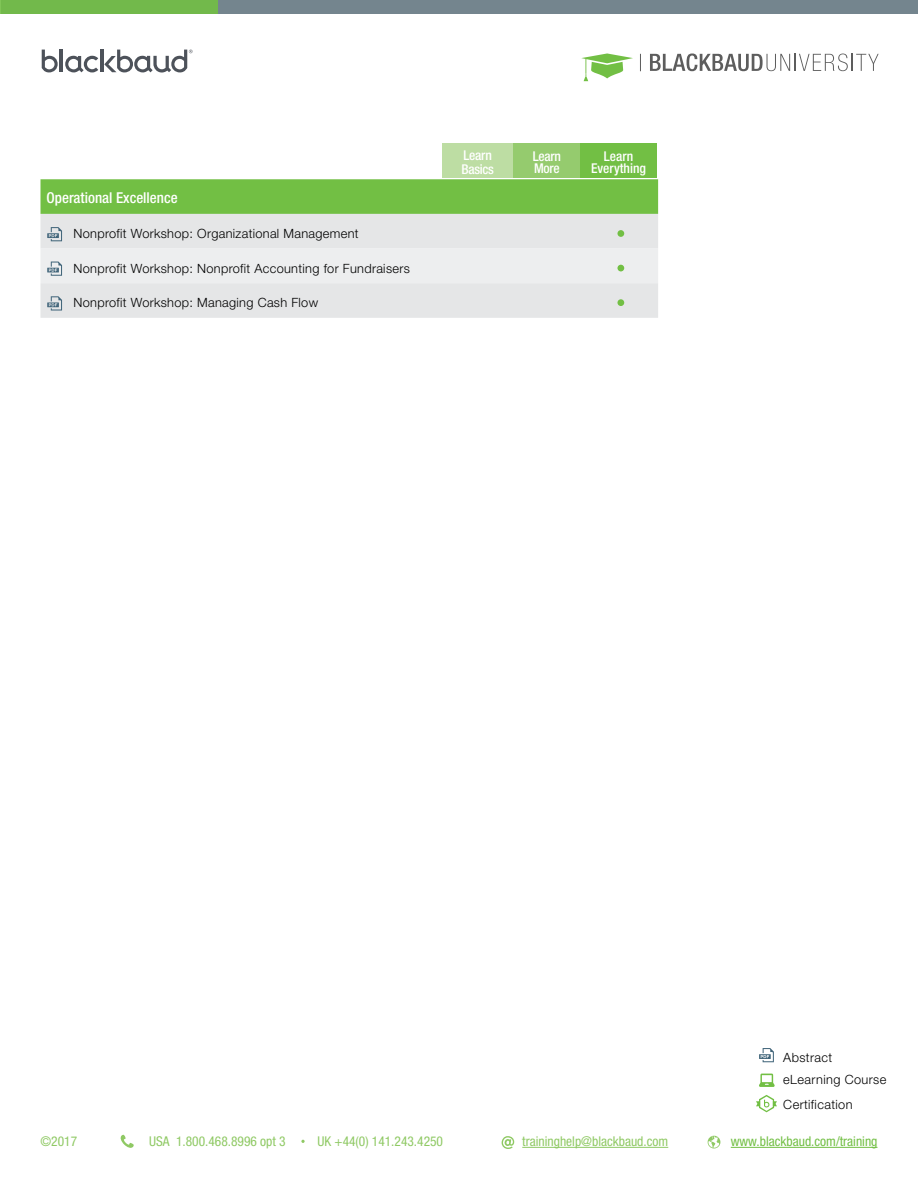
<style>
.page{position:relative;width:918px;height:1188px;background:#fff}
.page>*{position:absolute;margin:0;border:0;box-sizing:border-box;transform-origin:0 0}
.t1{font:500 condensed 15px "Helvetica Neue LT Std";color:#fff}
.t2{font:condensed 13.5px "Helvetica Neue LT Std";color:#8fc964}
.t3{font:500 condensed 13.5px/12px "Helvetica Neue LT Std";letter-spacing:-.01em;color:#fff}
.t4{font:condensed 13.5px "Helvetica Neue LT Std";color:#72bf44}
.t5{font:300 12.75px "Helvetica Neue LT Std";letter-spacing:.025em;color:#000}
</style>
<div class="page">
<svg style="left:42px;top:50px;width:16px;height:22px"></svg>
<hr style="left:60px;top:50px;width:3px;height:22px;background:#4d525a">
<svg style="left:65px;top:56px;width:33px;height:17px"></svg>
<hr style="left:101px;top:50px;width:3px;height:22px;background:#4d525a">
<svg style="left:104px;top:50px;width:89px;height:23px"></svg>
<div style="left:1px;top:0;width:917px;height:14px;background:#74858e"></div>
<div style="left:0;top:0;width:217px;height:14px;background:#72b94b"></div>
<svg style="left:581px;top:53px;width:52px;height:28px"></svg>
<svg style="left:650px;top:53px;width:229px;height:18px"></svg>
<svg style="left:640px;top:54px;width:1px;height:17px"></svg>
<hr style="left:522px;top:1147px;width:146px;height:1px;background:#8fc964">
<hr style="left:731px;top:1147px;width:146px;height:1px;background:#72bf44">
<svg style="left:120px;top:1135px;width:14px;height:13px"></svg>
<svg style="left:301px;top:1140px;width:4px;height:3px"></svg>
<svg style="left:502px;top:1136px;width:12px;height:13px"></svg>
<svg style="left:708px;top:1136px;width:12px;height:13px"></svg>
<div style="left:40px;top:179px;width:618px;height:35px;background:#72bf44"></div>
<div style="left:40px;top:214px;width:618px;height:104px;background:#e5e6e7"></div>
<svg style="left:47px;top:227px;width:15px;height:14px"></svg>
<div style="left:617px;top:230px;width:7px;height:7px;background:#72bf44;border-radius:50%"></div>
<div style="left:40px;top:249px;width:618px;height:34px;background:#edeeef"></div>
<div style="left:617px;top:265px;width:7px;height:6px;background:#72bf44;border-radius:50%"></div>
<svg style="left:47px;top:296px;width:15px;height:15px"></svg>
<div style="left:617px;top:299px;width:7px;height:7px;background:#72bf44;border-radius:50%"></div>
<div style="left:442px;top:143px;width:72px;height:35px;background:#bddda3"></div>
<div style="left:514px;top:143px;width:66px;height:35px;background:#95cb6e"></div>
<div style="left:580px;top:143px;width:77px;height:35px;background:#72bf44"></div>
<svg style="left:759px;top:1074px;width:16px;height:13px"></svg>
<svg style="left:756px;top:1095px;width:21px;height:17px"></svg>
<svg style="left:759px;top:1048px;width:15px;height:14px"></svg>
<p class="t1" style="left:46px;top:189px;width:133px">Operational Excellence</p>
<p class="t5" style="left:74px;top:226px;width:287px">Nonprofit Workshop: Organizational Management</p>
<p class="t5" style="left:74px;top:260px;width:338px">Nonprofit Workshop: Nonprofit Accounting for Fundraisers</p>
<p class="t5" style="left:74px;top:295px;width:246px">Nonprofit Workshop: Managing Cash Flow</p>
<p class="t3" style="left:461px;top:149px;width:34px;line-height:13.2px">Learn<br>Basics</p>
<p class="t3" style="left:533px;top:150px;width:30px">Learn<br>More</p>
<p class="t3" style="left:591px;top:150px;width:56px;text-align:center">Learn<br>Everything</p>
<p class="t5" style="left:783px;top:1049px;width:50px">Abstract</p>
<p class="t5" style="left:783px;top:1097px;width:71px">Certification</p>
<p class="t5" style="left:783px;top:1072px;width:105px">eLearning Course</p>
<p class="t2" style="left:40px;top:1133px;width:38px">©2017</p>
<p class="t2" style="left:149px;top:1133px;width:138px">USA 1.800.468.8996 opt 3</p>
<p class="t2" style="left:318px;top:1133px;width:127px">UK +44(0) 141.243.4250</p>
<p class="t2" style="left:522px;top:1133px;width:148px">traininghelp@blackbaud.com</p>
<p class="t4" style="left:731px;top:1133px;width:148px">www.blackbaud.com/training</p>
</div>
